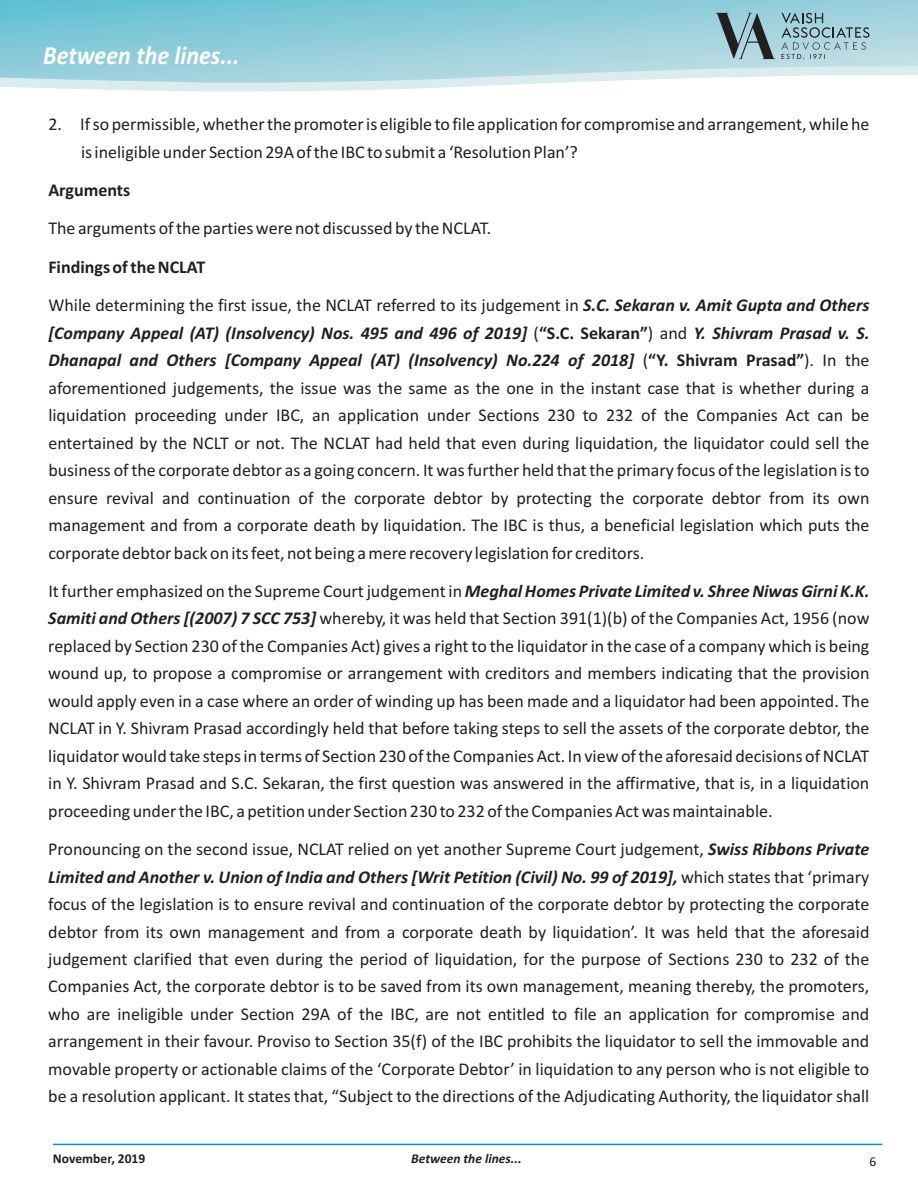
<style>
.page{position:relative;width:918px;height:1188px;background:#fff}
.page>*{position:absolute;margin:0;border:0;box-sizing:border-box;transform-origin:0 0}
.t1{font:italic 700 26.25px "Calibri";color:#fff;scale:.91 1}
.t2{font:18px/27.5px "Calibri";color:#231f20;text-align:justify}
.t3{font:700 18px "Calibri";color:#231f20}
.t4{font:italic 700 13.5px "Calibri";color:#231f20}
.t5{font:700 13.5px "Calibri";color:#231f20}
.t6{font:13.5px "Calibri";color:#231f20}
.s1{font-weight:700}
.s2{font-weight:700;font-style:italic}
</style>
<div class="page">
<svg style="left:0;top:0;width:918px;height:83px;background:#9ad1dd"></svg>
<hr style="left:53px;top:1144px;width:829px;height:1px;background:#0095d9">
<svg style="left:716px;top:13px;width:59px;height:46px;background:#7c9aa1"></svg>
<svg style="left:781px;top:13px;width:88px;height:46px;background:#99bcc5"></svg>
<h1 class="t1" style="left:43px;top:45px;width:217px">Between the lines...</h1>
<p class="t2" style="left:81px;top:112px;width:790px;text-indent:-33px">2. If so permissible, whether the promoter is eligible to file application for compromise and arrangement, while he is ineligible under Section 29A of the IBC to submit a ‘Resolution Plan’?</p>
<p class="t3" style="left:48px;top:182px;width:83px">Arguments</p>
<p class="t2" style="left:48px;top:216px;width:444px">The arguments of the parties were not discussed by the NCLAT.</p>
<p class="t2" style="left:48px;top:249px;width:823px;line-height:38.4px"><span class="s1">Findings of the NCLAT<br></span>While determining the first issue, the NCLAT referred to its judgement in <span class="s2">S.C. Sekaran v. Amit Gupta and Others</span></p>
<p class="t2" style="left:48px;top:321px;width:823px"><span class="s2">[Company Appeal (AT) (Insolvency) Nos. 495 and 496 of 2019]</span> (<span class="s1">“S.C. Sekaran”</span>) and <span class="s2">Y. Shivram Prasad v. S.<br>Dhanapal and Others [Company Appeal (AT) (Insolvency) No.224 of 2018]</span> (<span class="s1">“Y. Shivram Prasad”</span>). In the aforementioned judgements, the issue was the same as the one in the instant case that is whether during a liquidation proceeding under IBC, an application under Sections 230 to 232 of the Companies Act can be entertained by the NCLT or not. The NCLAT had held that even during liquidation, the liquidator could sell the business of the corporate debtor as a going concern. It was further held that the primary focus of the legislation is to ensure revival and continuation of the corporate debtor by protecting the corporate debtor from its own management and from a corporate death by liquidation. The IBC is thus, a beneficial legislation which puts the corporate debtor back on its feet, not being a mere recovery legislation for creditors.</p>
<p class="t2" style="left:48px;top:579px;width:823px">It further emphasized on the Supreme Court judgement in <span class="s2">Meghal Homes Private Limited v. Shree Niwas Girni K.K.<br>Samiti and Others [(2007) 7 SCC 753]</span> whereby, it was held that Section 391(1)(b) of the Companies Act, 1956 (now replaced by Section 230 of the Companies Act) gives a right to the liquidator in the case of a company which is being wound up, to propose a compromise or arrangement with creditors and members indicating that the provision would apply even in a case where an order of winding up has been made and a liquidator had been appointed. The NCLAT in Y. Shivram Prasad accordingly held that before taking steps to sell the assets of the corporate debtor, the liquidator would take steps in terms of Section 230 of the Companies Act. In view of the aforesaid decisions of NCLAT in Y. Shivram Prasad and S.C. Sekaran, the first question was answered in the affirmative, that is, in a liquidation proceeding under the IBC, a petition under Section 230 to 232 of the Companies Act was maintainable.</p>
<p class="t2" style="left:48px;top:837px;width:823px">Pronouncing on the second issue, NCLAT relied on yet another Supreme Court judgement, <span class="s2">Swiss Ribbons Private Limited and Another v. Union of India and Others [Writ Petition (Civil) No. 99 of 2019],</span> which states that ‘primary focus of the legislation is to ensure revival and continuation of the corporate debtor by protecting the corporate debtor from its own management and from a corporate death by liquidation’. It was held that the aforesaid judgement clarified that even during the period of liquidation, for the purpose of Sections 230 to 232 of the Companies Act, the corporate debtor is to be saved from its own management, meaning thereby, the promoters, who are ineligible under Section 29A of the IBC, are not entitled to file an application for compromise and arrangement in their favour. Proviso to Section 35(f) of the IBC prohibits the liquidator to sell the immovable and movable property or actionable claims of the ‘Corporate Debtor’ in liquidation to any person who is not eligible to be a resolution applicant. It states that, “Subject to the directions of the Adjudicating Authority, the liquidator shall</p>
<p class="t5" style="left:53px;top:1153px;width:94px">November, 2019</p>
<p class="t4" style="left:411px;top:1153px;width:112px">Between the lines...</p>
<p class="t6" style="left:869px;top:1156px;width:8px">6</p>
</div>
